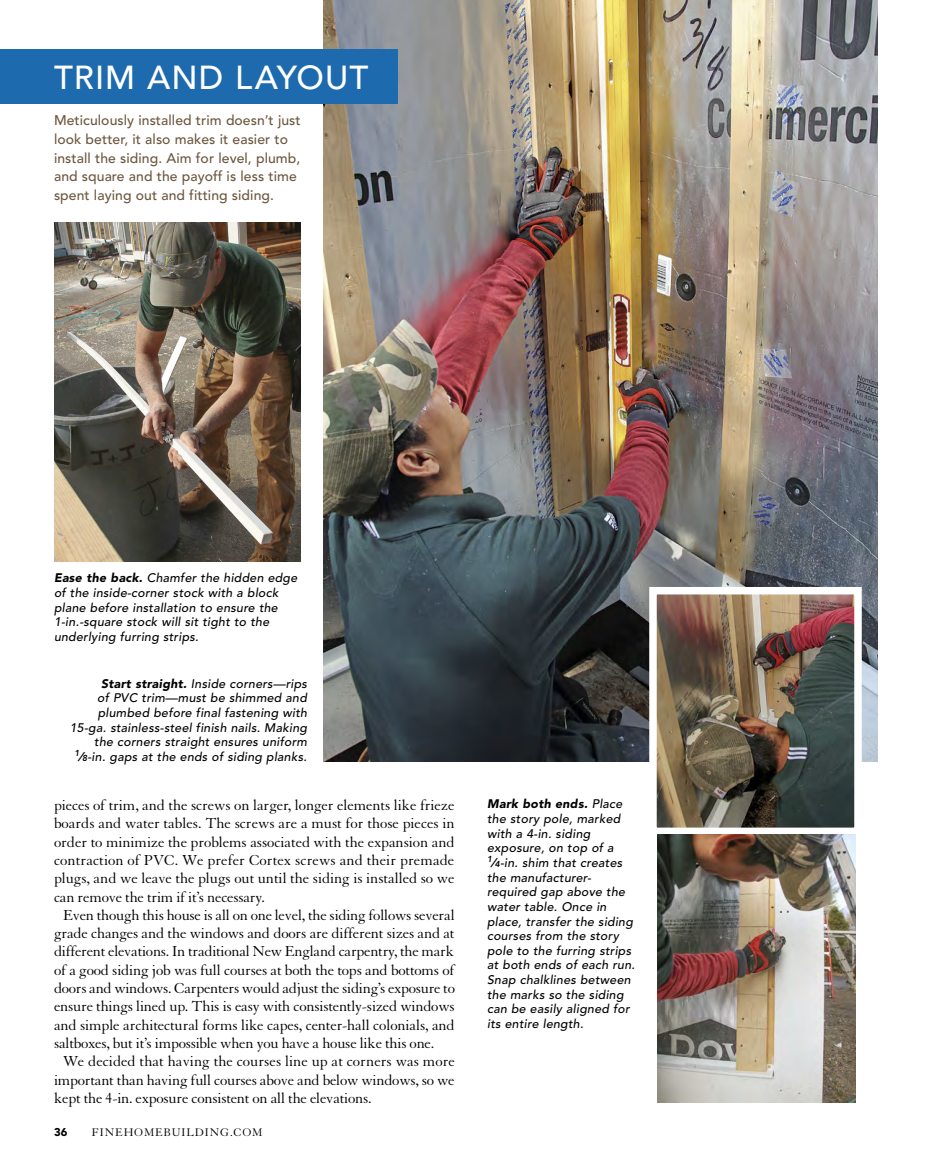
<style>
.page{position:relative;width:932px;height:1175px;background:#fff}
.page>*{position:absolute;margin:0;border:0;box-sizing:border-box;transform-origin:0 0}
.t1{font:500 33px "Avenir LT Std";letter-spacing:.035em;color:#fff}
.t2{font:15.75px "Granjon LT Std";letter-spacing:-.015em;color:#000}
.t3{font:15.75px "Granjon LT Std";letter-spacing:.005em;color:#000}
.t4{font:500 13.95px/18.6px "Avenir LT Std";letter-spacing:.005em;color:#6d583f}
.t5{font:italic 500 12.3px/14.7px "Avenir LT Std";letter-spacing:.02em;color:#000}
.t6{font:12px "Granjon LT Std";letter-spacing:.07em;color:#000}
.t7{font:900 11.25px "Avenir LT Std";color:#000}
.s1{font-weight:900}
.s2{font-weight:800}
.s3{font-weight:800;font-size:8.7px}
</style>
<div class="page">
<img style="left:323px;top:0;width:555px;height:761px">
<img style="left:658px;top:596px;width:194px;height:230px">
<div style="left:649px;top:587px;width:212px;height:248px;border:8px solid #fff"></div>
<img style="left:657px;top:834px;width:198px;height:268px">
<img style="left:54px;top:223px;width:246px;height:338px">
<div style="left:0;top:50px;width:397px;height:54px;background:#1d6aae"></div>
<p class="t1" style="left:54px;top:59px;width:309px">Trim and Layout</p>
<p class="t4" style="left:54px;top:112px;width:248px">Meticulously installed trim doesn’t just look better, it also makes it easier to install the siding. Aim for level, plumb, and square and the payoff is less time spent laying out and fitting siding.</p>
<p class="t5" style="left:54px;top:571px;width:245px"><span class="s1">Ease the back.</span> Chamfer the hidden edge of the inside-corner stock with a block plane before installation to ensure the 1-in.-square stock will sit tight to the underlying furring strips.</p>
<p class="t5" style="left:70px;top:676px;width:239px;text-align:right"><span class="s1">Start straight.</span> Inside corners—rips<br>of PVC trim—must be shimmed and plumbed before final fastening with 15-ga. stainless-steel finish nails. Making the corners straight ensures uniform <sup>1</sup><span class="s2">⁄</span><span class="s3">8</span>-in. gaps at the ends of siding planks.</p>
<p class="t2" style="left:54px;top:796px;width:402px">pieces of trim, and the screws on larger, longer elements like frieze</p>
<p class="t2" style="left:54px;top:815px;width:402px">boards and water tables. The screws are a must for those pieces in</p>
<p class="t2" style="left:54px;top:833px;width:402px">order to minimize the problems associated with the expansion and</p>
<p class="t3" style="left:54px;top:851px;width:402px">contraction of PVC. We prefer Cortex screws and their premade</p>
<p class="t2" style="left:54px;top:870px;width:402px">plugs, and we leave the plugs out until the siding is installed so we</p>
<p class="t2" style="left:54px;top:888px;width:212px">can remove the trim if it’s necessary.</p>
<p class="t2" style="left:63px;top:906px;width:393px">Even though this house is all on one level, the siding follows several</p>
<p class="t2" style="left:54px;top:924px;width:402px">grade changes and the windows and doors are different sizes and at</p>
<p class="t2" style="left:54px;top:943px;width:402px">different elevations. In traditional New England carpentry, the mark</p>
<p class="t2" style="left:54px;top:961px;width:402px">of a good siding job was full courses at both the tops and bottoms of</p>
<p class="t2" style="left:54px;top:979px;width:402px">doors and windows. Carpenters would adjust the siding’s exposure to</p>
<p class="t2" style="left:54px;top:998px;width:402px">ensure things lined up. This is easy with consistently-sized windows</p>
<p class="t2" style="left:54px;top:1016px;width:402px">and simple architectural forms like capes, center-hall colonials, and</p>
<p class="t2" style="left:54px;top:1034px;width:382px">saltboxes, but it’s impossible when you have a house like this one.</p>
<p class="t2" style="left:63px;top:1053px;width:393px">We decided that having the courses line up at corners was more</p>
<p class="t2" style="left:54px;top:1071px;width:402px">important than having full courses above and below windows, so we</p>
<p class="t2" style="left:54px;top:1089px;width:319px">kept the 4-in. exposure consistent on all the elevations.</p>
<p class="t7" style="left:54px;top:1125px;width:15px">36</p>
<p class="t6" style="left:92px;top:1126px;width:153px">FINEHOMEBUILDING.com</p>
<p class="t5" style="left:487px;top:797px;width:149px"><span class="s1">Mark both ends.</span> Place the story pole, marked with a 4-in. siding exposure, on top of a<br><sup>1</sup><span class="s2">⁄</span><span class="s3">4</span>-in. shim that creates the manufacturer&shy;required gap above the water table. Once in place, transfer the siding courses from the story pole to the furring strips at both ends of each run.<br>Snap chalklines between the marks so the siding can be easily aligned for its entire length.</p>
</div>
